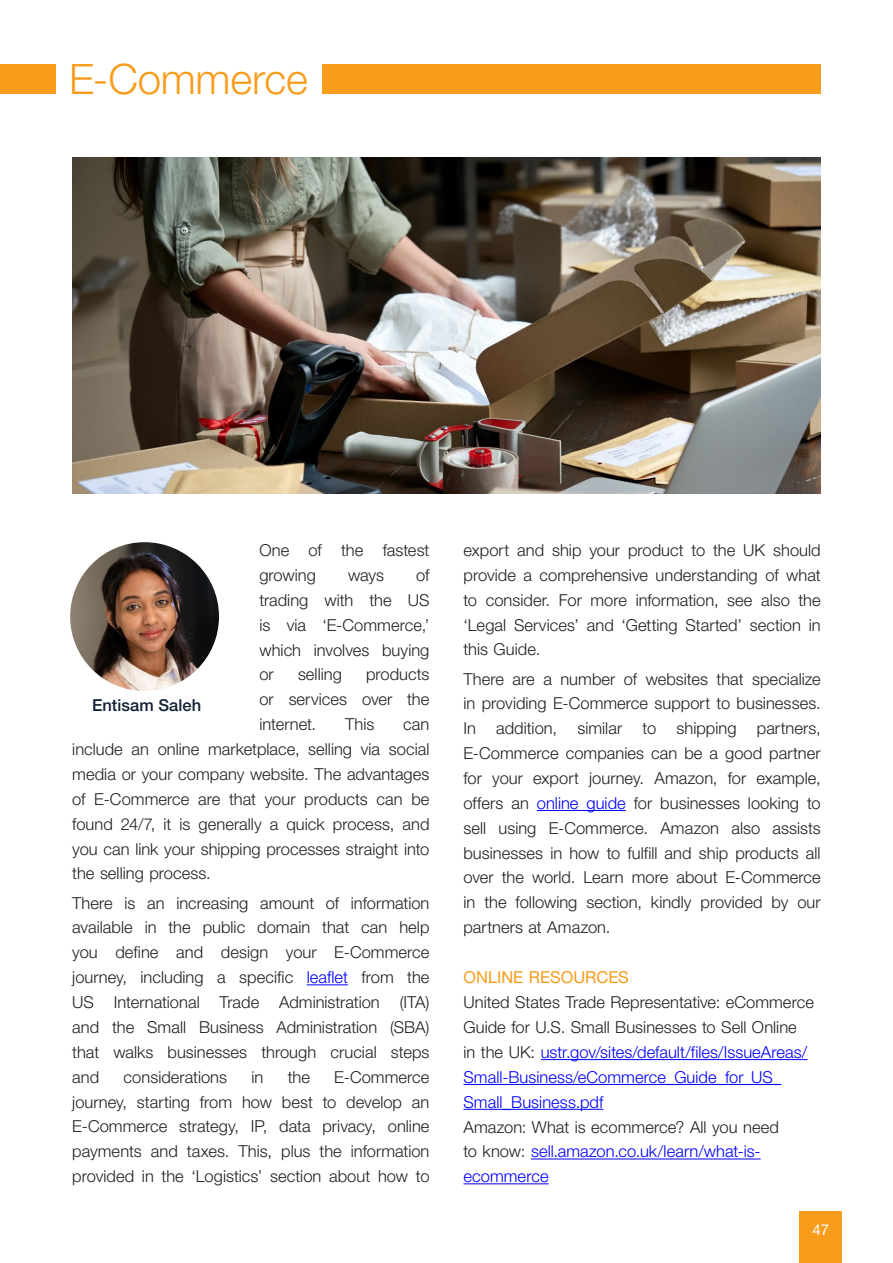
<style>
.page{position:relative;width:893px;height:1263px;background:#fff}
.page>*{position:absolute;margin:0;border:0;box-sizing:border-box;transform-origin:0 0}
.t1{font:300 42px "Helvetica Neue 45";letter-spacing:-.005em;color:#f89c1c}
.paragraph{font:300 16.5px/24.9px "Helvetica Neue 45";color:#231f20;text-align:justify}
.paragraph-2{font:300 16.5px/24.9px "Helvetica Neue 45";letter-spacing:.005em;color:#00f}
.paragraph-3{font:16.5px "Helvetica Neue 55";color:#f89c1c}
.t2{font:500 16.5px "Helvetica Neue 65";letter-spacing:.005em;color:#101f34}
.t3{font:15px "Helvetica Neue 55";color:#fff}
.s1{color:#00f}
.s2{color:#231f20}
</style>
<div class="page">
<div style="left:799px;top:1212px;width:43px;height:51px;background:#f89c1c"></div>
<div style="left:0;top:64px;width:55px;height:30px;background:#f89c1c"></div>
<div style="left:323px;top:64px;width:498px;height:30px;background:#f89c1c"></div>
<hr style="left:307px;top:984px;width:41px;height:1px;background:#00f">
<hr style="left:537px;top:810px;width:89px;height:1px;background:#00f">
<hr style="left:541px;top:1059px;width:266px;height:1px;background:#00f">
<hr style="left:463px;top:1084px;width:318px;height:1px;background:#00f">
<hr style="left:463px;top:1109px;width:140px;height:1px;background:#00f">
<hr style="left:531px;top:1158px;width:230px;height:1px;background:#00f">
<hr style="left:463px;top:1183px;width:86px;height:1px;background:#00f">
<img style="left:72px;top:157px;width:749px;height:336px">
<img style="left:70px;top:542px;width:149px;height:149px;border-radius:74px">
<p class="t1" style="left:69px;top:53px;width:240px">E-Commerce</p>
<p class="paragraph" style="left:259px;top:537px;width:172px">One of the fastest growing</p>
<p class="paragraph" style="left:259px;top:562px;width:172px;text-indent:157px">of trading with the US is via ‘E-Commerce,’ which involves buying or</p>
<p class="paragraph" style="left:348px;top:562px;width:37px">ways</p>
<p class="paragraph" style="left:259px;top:662px;width:172px;text-indent:107px">products or services over the internet.</p>
<p class="paragraph" style="left:298px;top:662px;width:45px">selling</p>
<p class="t2" style="left:92px;top:695px;width:111px">Entisam Saleh</p>
<p class="paragraph" style="left:345px;top:711px;width:31px">This</p>
<p class="paragraph" style="left:72px;top:711px;width:359px;text-indent:331px">can include an online marketplace, selling via social media or your company website. The advantages of E-Commerce are that your products can be found 24/7, it is generally a quick process, and you can link your shipping processes straight into the selling process.</p>
<p class="paragraph" style="left:72px;top:890px;width:359px">There is an increasing amount of information available in the public domain that can help you define and design your E-Commerce journey, including a specific <span class="s1">leaflet</span> from the US International Trade Administration (ITA) and the Small Business Administration (SBA) that walks businesses through crucial steps and</p>
<p class="paragraph" style="left:72px;top:1064px;width:359px;text-indent:262px">E-Commerce journey, starting from how best to develop an E-Commerce strategy, IP, data privacy, online payments and taxes. This, plus the information provided in the ‘Logistics’ section about how to</p>
<p class="paragraph" style="left:124px;top:1064px;width:105px">considerations</p>
<p class="paragraph" style="left:251px;top:1064px;width:13px">in</p>
<p class="paragraph" style="left:288px;top:1064px;width:24px">the</p>
<p class="paragraph" style="left:463px;top:537px;width:359px">export and ship your product to the UK should provide a comprehensive understanding of what to consider. For more information, see also the ‘Legal Services’ and ‘Getting Started’ section in this Guide.</p>
<p class="paragraph" style="left:463px;top:666px;width:359px">There are a number of websites that specialize in providing E-Commerce support to businesses.<br>In addition, similar to shipping partners, E-Commerce companies can be a good partner for your export journey. Amazon, for example, offers an <span class="s1">online guide</span> for businesses looking to sell using E-Commerce. Amazon also assists businesses in how to fulfill and ship products all over the world. Learn more about E-Commerce in the following section, kindly provided by our partners at Amazon.</p>
<p class="paragraph-3" style="left:463px;top:968px;width:167px">ONLINE RESOURCES</p>
<p class="paragraph-2" style="left:463px;top:989px;width:352px"><span class="s2">United States Trade Representative: eCommerce Guide for U.S. Small Businesses to Sell Online<br>in the UK:</span> ustr.gov/sites/default/files/IssueAreas/ Small-Business/eCommerce_Guide_for_US_ Small_Business.pdf</p>
<p class="paragraph-2" style="left:463px;top:1114px;width:317px"><span class="s2">Amazon: What is ecommerce? All you need to know:</span> sell.amazon.co.uk/learn/what-is&shy;ecommerce</p>
<p class="t3" style="left:812px;top:1221px;width:18px">47</p>
</div>
